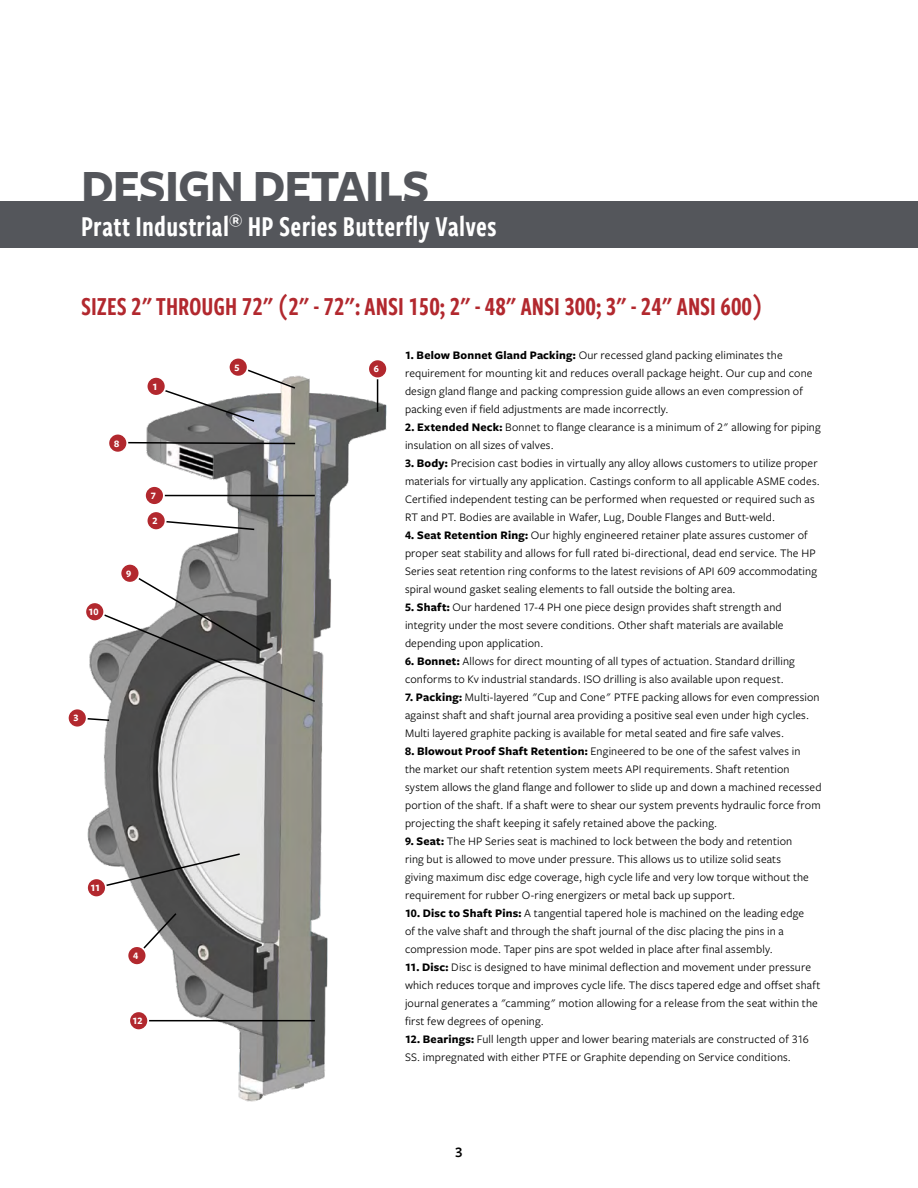
<style>
.page{position:relative;width:918px;height:1188px;background:#fff}
.page>*{position:absolute;margin:0;border:0;box-sizing:border-box;transform-origin:0 0}
.t1{font:700 48px "Freight Sans Pro";letter-spacing:-.02em;color:#54565b}
.t2{font:30px "Freight Sans Cmp Pro Semi";letter-spacing:.005em;color:#fff}
.t3{font:27px "Freight Sans Cmp Pro Semi";color:#b2282e}
.t4{font:600 15px "Freight Sans Pro";color:#000}
.t5{font:12px/18px "Freight Sans Pro";letter-spacing:.01em;color:#000}
.t6{font:700 10.2px "Freight Sans Pro";color:#fff}
.s1{font-weight:700}
</style>
<div class="page">
<div style="left:0;top:202px;width:918px;height:46px;background:#54565b"></div>
<img style="left:87px;top:375px;width:300px;height:727px">
<svg style="left:128px;top:441px;width:169px;height:4px"></svg>
<div style="left:147px;top:377px;width:19px;height:19px;background:#b2282e;border-radius:50%"></div>
<div style="left:146px;top:376px;width:21px;height:21px;border:2px solid #fff;border-radius:50%"></div>
<svg style="left:158px;top:370px;width:139px;height:53px"></svg>
<div style="left:108px;top:434px;width:19px;height:19px;background:#b2282e;border-radius:50%"></div>
<div style="left:107px;top:433px;width:21px;height:21px;border:2px solid #fff;border-radius:50%"></div>
<hr style="left:377px;top:372px;width:1px;height:40px;background:#000">
<hr style="left:156px;top:495px;width:159px;height:1px;background:#000">
<svg style="left:160px;top:519px;width:96px;height:12px"></svg>
<svg style="left:87px;top:716px;width:24px;height:6px"></svg>
<svg style="left:135px;top:912px;width:43px;height:46px"></svg>
<hr style="left:144px;top:1020px;width:171px;height:1px;background:#000">
<svg style="left:95px;top:852px;width:146px;height:38px;background:#a3a3a2"></svg>
<svg style="left:95px;top:571px;width:222px;height:132px;background:#929290"></svg>
<div style="left:147px;top:511px;width:19px;height:19px;background:#b2282e;border-radius:50%"></div>
<div style="left:146px;top:510px;width:21px;height:21px;border:2px solid #fff;border-radius:50%"></div>
<div style="left:68px;top:708px;width:19px;height:19px;background:#b2282e;border-radius:50%"></div>
<div style="left:67px;top:708px;width:21px;height:20px;border:2px solid #fff;border-radius:50%"></div>
<div style="left:127px;top:946px;width:19px;height:19px;background:#b2282e;border-radius:50%"></div>
<div style="left:126px;top:945px;width:21px;height:21px;border:2px solid #fff;border-radius:50%"></div>
<div style="left:229px;top:358px;width:19px;height:19px;background:#b2282e;border-radius:50%"></div>
<div style="left:228px;top:357px;width:21px;height:21px;border:2px solid #fff;border-radius:50%"></div>
<div style="left:145px;top:486px;width:19px;height:19px;background:#b2282e;border-radius:50%"></div>
<div style="left:144px;top:485px;width:21px;height:21px;border:2px solid #fff;border-radius:50%"></div>
<div style="left:368px;top:359px;width:19px;height:19px;background:#b2282e;border-radius:50%"></div>
<div style="left:367px;top:358px;width:21px;height:21px;border:2px solid #fff;border-radius:50%"></div>
<div style="left:120px;top:564px;width:19px;height:19px;background:#b2282e;border-radius:50%"></div>
<div style="left:119px;top:563px;width:21px;height:21px;border:2px solid #fff;border-radius:50%"></div>
<div style="left:85px;top:602px;width:19px;height:19px;background:#b2282e;border-radius:50%"></div>
<div style="left:84px;top:601px;width:21px;height:21px;border:2px solid #fff;border-radius:50%"></div>
<div style="left:87px;top:878px;width:19px;height:19px;background:#b2282e;border-radius:50%"></div>
<div style="left:86px;top:877px;width:21px;height:21px;border:2px solid #fff;border-radius:50%"></div>
<div style="left:129px;top:1011px;width:19px;height:19px;background:#b2282e;border-radius:50%"></div>
<div style="left:128px;top:1010px;width:21px;height:21px;border:2px solid #fff;border-radius:50%"></div>
<h1 class="t1" style="left:81px;top:153px;width:350px">DESIGN DETAILS</h1>
<h2 class="t2" style="left:81px;top:205px;width:417px">Pratt Industrial<sup>®</sup> HP Series Butterfly Valves</h2>
<h3 class="t3" style="left:81px;top:288px;width:683px">SIZES 2" THROUGH 72" (2" - 72": ANSI 150; 2" - 48" ANSI 300; 3" - 24" ANSI 600)</h3>
<p class="t6" style="left:152px;top:379px;width:7px">1</p>
<p class="t6" style="left:114px;top:436px;width:7px">8</p>
<p class="t6" style="left:89px;top:605px;width:12px">10</p>
<p class="t6" style="left:126px;top:566px;width:7px">9</p>
<p class="t6" style="left:151px;top:489px;width:7px">7</p>
<p class="t6" style="left:152px;top:514px;width:7px">2</p>
<p class="t6" style="left:74px;top:711px;width:7px">3</p>
<p class="t6" style="left:90px;top:881px;width:11px">11</p>
<p class="t6" style="left:133px;top:949px;width:7px">4</p>
<p class="t6" style="left:133px;top:1014px;width:12px">12</p>
<p class="t6" style="left:235px;top:360px;width:7px">5</p>
<p class="t6" style="left:374px;top:362px;width:7px">6</p>
<p class="t5" style="left:405px;top:346px;width:409px"><span class="s1">1. Below Bonnet Gland Packing:</span> Our recessed gland packing eliminates the requirement for mounting kit and reduces overall package height. Our cup and cone design gland flange and packing compression guide allows an even compression of packing even if field adjustments are made incorrectly.</p>
<p class="t5" style="left:405px;top:418px;width:417px"><span class="s1">2. Extended Neck:</span> Bonnet to flange clearance is a minimum of 2" allowing for piping insulation on all sizes of valves.</p>
<p class="t5" style="left:405px;top:454px;width:416px"><span class="s1">3. Body:</span> Precision cast bodies in virtually any alloy allows customers to utilize proper materials for virtually any application. Castings conform to all applicable ASME codes.<br>Certified independent testing can be performed when requested or required such as RT and PT. Bodies are available in Wafer, Lug, Double Flanges and Butt-weld.</p>
<p class="t5" style="left:405px;top:526px;width:414px"><span class="s1">4. Seat Retention Ring:</span> Our highly engineered retainer plate assures customer of proper seat stability and allows for full rated bi-directional, dead end service. The HP Series seat retention ring conforms to the latest revisions of API 609 accommodating spiral wound gasket sealing elements to fall outside the bolting area.</p>
<p class="t5" style="left:405px;top:598px;width:380px"><span class="s1">5. Shaft:</span> Our hardened 17-4 PH one piece design provides shaft strength and integrity under the most severe conditions. Other shaft materials are available depending upon application.</p>
<p class="t5" style="left:405px;top:652px;width:391px"><span class="s1">6. Bonnet:</span> Allows for direct mounting of all types of actuation. Standard drilling conforms to Kv industrial standards. ISO drilling is also available upon request.</p>
<p class="t5" style="left:405px;top:688px;width:416px"><span class="s1">7. Packing:</span> Multi-layered "Cup and Cone" PTFE packing allows for even compression against shaft and shaft journal area providing a positive seal even under high cycles.<br>Multi layered graphite packing is available for metal seated and fire safe valves.</p>
<p class="t5" style="left:405px;top:742px;width:418px"><span class="s1">8. Blowout Proof Shaft Retention:</span> Engineered to be one of the safest valves in<br>the market our shaft retention system meets API requirements. Shaft retention system allows the gland flange and follower to slide up and down a machined recessed portion of the shaft. If a shaft were to shear our system prevents hydraulic force from projecting the shaft keeping it safely retained above the packing.</p>
<p class="t5" style="left:405px;top:832px;width:405px"><span class="s1">9. Seat:</span> The HP Series seat is machined to lock between the body and retention ring but is allowed to move under pressure. This allows us to utilize solid seats giving maximum disc edge coverage, high cycle life and very low torque without the requirement for rubber O-ring energizers or metal back up support.</p>
<p class="t5" style="left:405px;top:904px;width:401px"><span class="s1">10. Disc to Shaft Pins:</span> A tangential tapered hole is machined on the leading edge of the valve shaft and through the shaft journal of the disc placing the pins in a compression mode. Taper pins are spot welded in place after final assembly.</p>
<p class="t5" style="left:405px;top:958px;width:417px"><span class="s1">11. Disc:</span> Disc is designed to have minimal deflection and movement under pressure which reduces torque and improves cycle life. The discs tapered edge and offset shaft journal generates a "camming" motion allowing for a release from the seat within the first few degrees of opening.</p>
<p class="t5" style="left:405px;top:1030px;width:405px"><span class="s1">12. Bearings:</span> Full length upper and lower bearing materials are constructed of 316<br>SS. impregnated with either PTFE or Graphite depending on Service conditions.</p>
<p class="t4" style="left:455px;top:1142px;width:9px">3</p>
</div>
